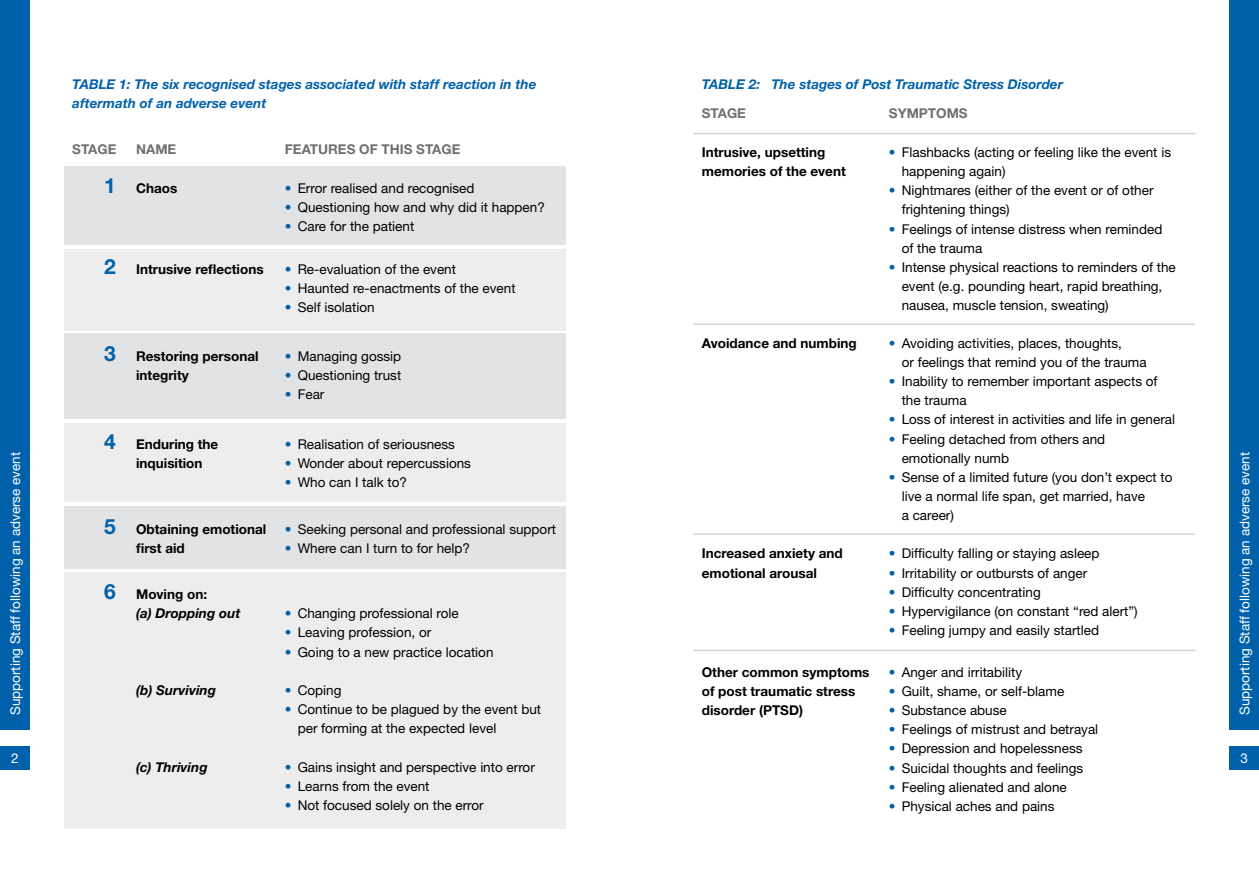
<style>
.page{position:relative;width:1259px;height:893px;background:#fff}
.page>*{position:absolute;margin:0;border:0;box-sizing:border-box;transform-origin:0 0}
.t1{font:13.5px/19.2px "Helvetica Neue LT";color:#000}
.t2{font:700 13.5px/19.2px "Helvetica Neue LT";color:#000}
.t3{font:italic 700 13.5px/19.2px "Helvetica Neue LT";color:#0061aa}
.t4{font:13.5px "Helvetica Neue LT";color:#fff}
.t5{font:italic 700 13.5px/19.2px "Helvetica Neue LT";color:#000}
.t6{font:700 13.5px "Helvetica Neue LT";color:#6d6f71}
.s1{font-size:21px;color:#0061aa}
.s2{color:#0061aa}
.s3{font-style:normal;font-size:21px;color:#0061aa}
.s4{font-style:normal}
</style>
<div class="page">
<div style="left:0;top:0;width:30px;height:729px;background:#0061aa"></div>
<div style="left:0;top:746px;width:30px;height:24px;background:#0061aa"></div>
<div style="left:1229px;top:0;width:30px;height:729px;background:#0061aa"></div>
<div style="left:1229px;top:746px;width:30px;height:24px;background:#0061aa"></div>
<div style="left:64px;top:166px;width:502px;height:78px;background:#e2e3e4"></div>
<div style="left:64px;top:249px;width:502px;height:81px;background:#ededee"></div>
<div style="left:64px;top:334px;width:502px;height:85px;background:#e2e3e4"></div>
<div style="left:64px;top:423px;width:502px;height:78px;background:#ededee"></div>
<div style="left:64px;top:506px;width:502px;height:63px;background:#e2e3e4"></div>
<div style="left:64px;top:573px;width:502px;height:256px;background:#ededee"></div>
<hr style="left:693px;top:133px;width:502px;height:1px;background:#d1d3d4">
<hr style="left:693px;top:324px;width:502px;height:1px;background:#d1d3d4">
<hr style="left:693px;top:533px;width:502px;height:2px;background:#d1d3d4">
<hr style="left:693px;top:650px;width:502px;height:1px;background:#d1d3d4">
<p class="t4" style="left:7px;top:715px;width:265px;rotate:-90deg">Supporting Staff following an adverse event</p>
<p class="t4" style="left:11px;top:750px;width:9px">2</p>
<p class="t3" style="left:72px;top:74px;width:466px">TABLE 1: The six recognised stages associated with staff reaction in the aftermath of an adverse event</p>
<p class="t6" style="left:72px;top:141px;width:46px">STAGE</p>
<p class="t6" style="left:136px;top:141px;width:42px">NAME</p>
<p class="t6" style="left:285px;top:141px;width:177px">FEATURES OF THIS STAGE</p>
<p class="t2" style="left:104px;top:178px;width:75px"><span class="s1">1</span> Chaos</p>
<p class="t1" style="left:285px;top:178px;width:191px"><span class="s2">•</span> Error realised and recognised</p>
<p class="t1" style="left:285px;top:197px;width:261px"><span class="s2">•</span> Questioning how and why did it happen?</p>
<p class="t1" style="left:285px;top:216px;width:131px"><span class="s2">•</span> Care for the patient</p>
<p class="t2" style="left:104px;top:259px;width:161px"><span class="s1">2</span> Intrusive reflections</p>
<p class="t1" style="left:285px;top:259px;width:173px"><span class="s2">•</span> Re-evaluation of the event</p>
<p class="t1" style="left:285px;top:278px;width:232px"><span class="s2">•</span> Haunted re-enactments of the event</p>
<p class="t1" style="left:285px;top:298px;width:91px"><span class="s2">•</span> Self isolation</p>
<p class="t2" style="left:104px;top:346px;width:156px"><span class="s1">3</span> Restoring personal</p>
<p class="t1" style="left:285px;top:346px;width:118px"><span class="s2">•</span> Managing gossip</p>
<p class="t2" style="left:136px;top:365px;width:54px">integrity</p>
<p class="t1" style="left:285px;top:366px;width:118px"><span class="s2">•</span> Questioning trust</p>
<p class="t1" style="left:285px;top:385px;width:41px"><span class="s2">•</span> Fear</p>
<p class="t2" style="left:104px;top:434px;width:116px"><span class="s1">4</span> Enduring the</p>
<p class="t1" style="left:285px;top:434px;width:172px"><span class="s2">•</span> Realisation of seriousness</p>
<p class="t2" style="left:136px;top:453px;width:68px">inquisition</p>
<p class="t1" style="left:285px;top:454px;width:188px"><span class="s2">•</span> Wonder about repercussions</p>
<p class="t1" style="left:285px;top:473px;width:124px"><span class="s2">•</span> Who can I talk to?</p>
<p class="t2" style="left:104px;top:519px;width:164px"><span class="s1">5</span> Obtaining emotional</p>
<p class="t1" style="left:285px;top:519px;width:273px"><span class="s2">•</span> Seeking personal and professional support</p>
<p class="t2" style="left:136px;top:538px;width:50px">first aid</p>
<p class="t1" style="left:285px;top:539px;width:187px"><span class="s2">•</span> Where can I turn to for help?</p>
<p class="t5" style="left:136px;top:584px;width:106px;text-indent:-32px"><span class="s3">6</span> <span class="s4">Moving on:<br></span>(a) Dropping out</p>
<p class="t1" style="left:285px;top:604px;width:175px"><span class="s2">•</span> Changing professional role</p>
<p class="t1" style="left:285px;top:623px;width:148px"><span class="s2">•</span> Leaving profession, or</p>
<p class="t1" style="left:285px;top:642px;width:210px"><span class="s2">•</span> Going to a new practice location</p>
<p class="t5" style="left:136px;top:680px;width:81px">(b) Surviving</p>
<p class="t1" style="left:285px;top:680px;width:58px"><span class="s2">•</span> Coping</p>
<p class="t1" style="left:298px;top:700px;width:245px;text-indent:-13px"><span class="s2">•</span> Continue to be plagued by the event but per forming at the expected level</p>
<p class="t5" style="left:136px;top:757px;width:73px">(c) Thriving</p>
<p class="t1" style="left:285px;top:757px;width:251px"><span class="s2">•</span> Gains insight and perspective into error</p>
<p class="t1" style="left:285px;top:776px;width:146px"><span class="s2">•</span> Learns from the event</p>
<p class="t1" style="left:285px;top:796px;width:200px"><span class="s2">•</span> Not focused solely on the error</p>
<p class="t3" style="left:702px;top:75px;width:363px">TABLE 2: The stages of Post Traumatic Stress Disorder</p>
<p class="t6" style="left:702px;top:105px;width:46px">STAGE</p>
<p class="t2" style="left:702px;top:142px;width:145px">Intrusive, upsetting memories of the event</p>
<p class="t6" style="left:889px;top:105px;width:80px">SYMPTOMS</p>
<p class="t1" style="left:901px;top:142px;width:271px;text-indent:-13px"><span class="s2">•</span> Flashbacks (acting or feeling like the event is happening again)</p>
<p class="t1" style="left:901px;top:181px;width:253px;text-indent:-13px"><span class="s2">•</span> Nightmares (either of the event or of other frightening things)</p>
<p class="t1" style="left:901px;top:219px;width:262px;text-indent:-13px"><span class="s2">•</span> Feelings of intense distress when reminded of the trauma</p>
<p class="t1" style="left:901px;top:257px;width:276px;text-indent:-13px"><span class="s2">•</span> Intense physical reactions to reminders of the event (e.g. pounding heart, rapid breathing, nausea, muscle tension, sweating)</p>
<p class="t2" style="left:702px;top:333px;width:156px">Avoidance and numbing</p>
<p class="t1" style="left:901px;top:333px;width:246px;text-indent:-13px"><span class="s2">•</span> Avoiding activities, places, thoughts,<br>or feelings that remind you of the trauma</p>
<p class="t1" style="left:901px;top:371px;width:257px;text-indent:-13px"><span class="s2">•</span> Inability to remember important aspects of the trauma</p>
<p class="t1" style="left:889px;top:410px;width:288px"><span class="s2">•</span> Loss of interest in activities and life in general</p>
<p class="t1" style="left:901px;top:429px;width:205px;text-indent:-13px"><span class="s2">•</span> Feeling detached from others and emotionally numb</p>
<p class="t1" style="left:901px;top:467px;width:272px;text-indent:-13px"><span class="s2">•</span> Sense of a limited future (you don’t expect to live a normal life span, get married, have<br>a career)</p>
<p class="t2" style="left:702px;top:544px;width:142px">Increased anxiety and emotional arousal</p>
<p class="t1" style="left:889px;top:544px;width:212px"><span class="s2">•</span> Difficulty falling or staying asleep</p>
<p class="t1" style="left:889px;top:563px;width:200px"><span class="s2">•</span> Irritability or outbursts of anger</p>
<p class="t1" style="left:889px;top:582px;width:153px"><span class="s2">•</span> Difficulty concentrating</p>
<p class="t1" style="left:889px;top:601px;width:250px"><span class="s2">•</span> Hypervigilance (on constant “red alert”)</p>
<p class="t1" style="left:889px;top:620px;width:212px"><span class="s2">•</span> Feeling jumpy and easily startled</p>
<p class="t2" style="left:702px;top:662px;width:169px">Other common symptoms of post traumatic stress disorder (PTSD)</p>
<p class="t1" style="left:889px;top:662px;width:135px"><span class="s2">•</span> Anger and irritability</p>
<p class="t1" style="left:889px;top:681px;width:177px"><span class="s2">•</span> Guilt, shame, or self-blame</p>
<p class="t1" style="left:889px;top:700px;width:119px"><span class="s2">•</span> Substance abuse</p>
<p class="t1" style="left:889px;top:720px;width:211px"><span class="s2">•</span> Feelings of mistrust and betrayal</p>
<p class="t1" style="left:889px;top:739px;width:195px"><span class="s2">•</span> Depression and hopelessness</p>
<p class="t1" style="left:889px;top:758px;width:196px"><span class="s2">•</span> Suicidal thoughts and feelings</p>
<p class="t1" style="left:889px;top:777px;width:179px"><span class="s2">•</span> Feeling alienated and alone</p>
<p class="t1" style="left:889px;top:796px;width:167px"><span class="s2">•</span> Physical aches and pains</p>
<p class="t4" style="left:1236px;top:715px;width:265px;rotate:-90deg">Supporting Staff following an adverse event</p>
<p class="t4" style="left:1240px;top:750px;width:9px">3</p>
</div>
